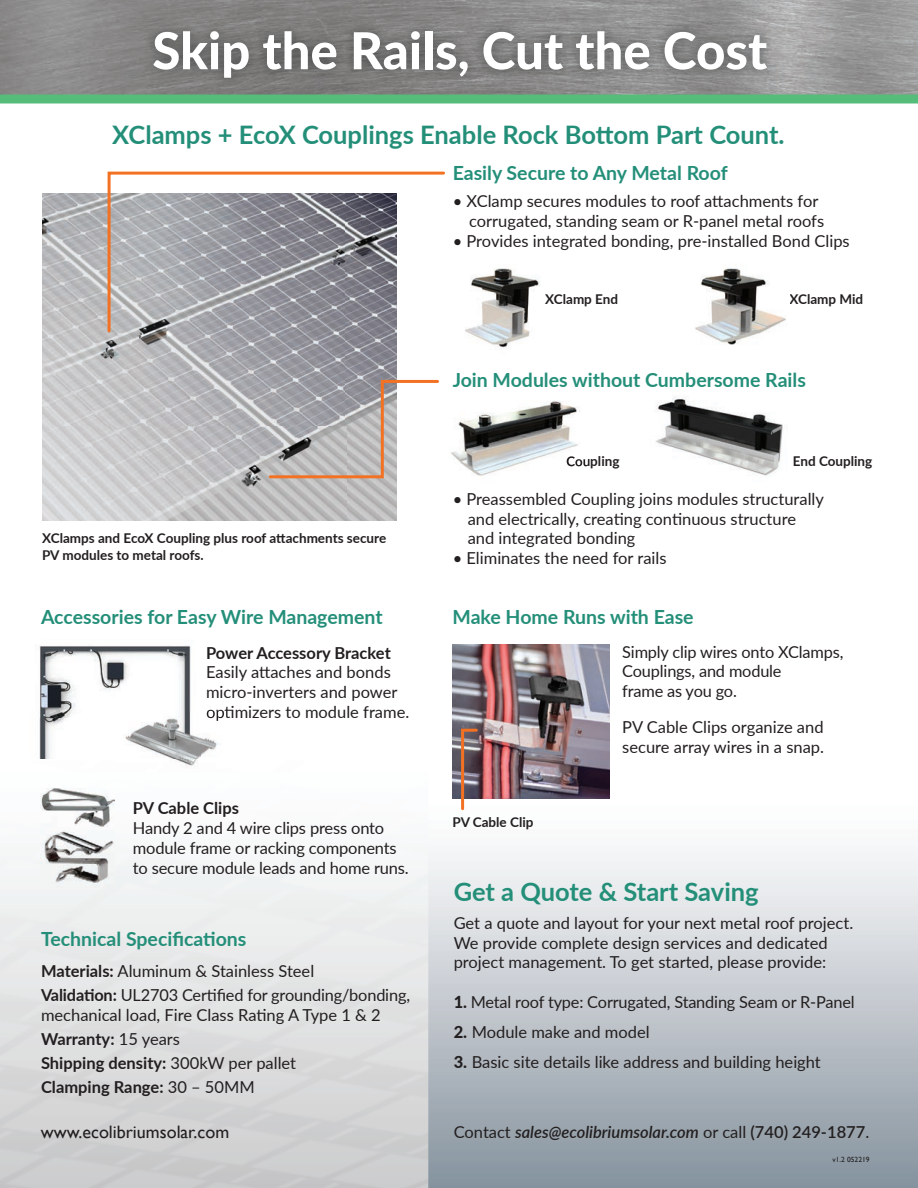
<style>
.page{position:relative;width:918px;height:1188px;background:#fff}
.page>*{position:absolute;margin:0;border:0;box-sizing:border-box;transform-origin:0 0}
.t1{font:800 51px "Lato";color:#fff}
.t2{font:700 25.5px "Lato";color:#248f79}
.t3{font:700 19.5px "Lato";color:#248f79}
.t4{font:18px "Gill Sans";color:#231f20}
.t5{font:16.5px/19.8px "Lato";color:#231f20}
.t6{font:italic 600 16.5px "Lato";color:#231f20}
.t7{font:700 16.5px "Lato";color:#231f20}
.t8{font:700 13.5px/16.2px "Lato";color:#231f20}
.t9{font:7.5px "Gill Sans";color:#231f20}
.s1{font-weight:700}
.s2{font-weight:800}
.s3{font-weight:400;font-style:normal}
.s4{font-style:normal}
</style>
<div class="page">
<svg style="left:428px;top:644px;width:490px;height:544px"></svg>
<img style="left:0;top:758px;width:428px;height:430px">
<img style="left:0;top:0;width:918px;height:94px">
<img style="left:142px;top:19px;width:637px;height:71px">
<img style="left:42px;top:194px;width:355px;height:327px">
<svg style="left:106px;top:171px;width:339px;height:163px"></svg>
<img style="left:695px;top:268px;width:92px;height:77px">
<img style="left:465px;top:268px;width:75px;height:80px">
<svg style="left:267px;top:378px;width:172px;height:102px"></svg>
<img style="left:451px;top:401px;width:130px;height:75px">
<img style="left:567px;top:456px;width:20px;height:13px">
<img style="left:655px;top:396px;width:128px;height:80px">
<div style="left:0;top:94px;width:918px;height:10px;background:#55bc7a"></div>
<img style="left:41px;top:788px;width:74px;height:39px">
<img style="left:41px;top:830px;width:74px;height:58px">
<img style="left:39px;top:645px;width:152px;height:74px">
<img style="left:39px;top:719px;width:25px;height:39px">
<img style="left:118px;top:712px;width:107px;height:61px">
<img style="left:207px;top:711px;width:18px;height:10px">
<img style="left:118px;top:711px;width:82px;height:47px">
<img style="left:453px;top:644px;width:156px;height:154px">
<svg style="left:460px;top:727px;width:19px;height:85px"></svg>
<h1 class="t1" style="left:152px;top:13px;width:616px">Skip the Rails, Cut the Cost</h1>
<h2 class="t2" style="left:112px;top:116px;width:674px">XClamps + EcoX Couplings Enable Rock Bottom Part Count.</h2>
<p class="t3" style="left:453px;top:159px;width:277px">Easily Secure to Any Metal Roof</p>
<p class="t5" style="left:469px;top:190px;width:357px;text-indent:-16px">• XClamp secures modules to roof attachments for corrugated, standing seam or R-panel metal roofs</p>
<p class="t5" style="left:453px;top:230px;width:399px">• Provides integrated bonding, pre-installed Bond Clips</p>
<p class="t8" style="left:545px;top:291px;width:74px">XClamp End</p>
<p class="t8" style="left:789px;top:290px;width:75px">XClamp Mid</p>
<p class="t3" style="left:453px;top:365px;width:355px">Join Modules without Cumbersome Rails</p>
<p class="t8" style="left:42px;top:530px;width:346px">XClamps and EcoX Coupling plus roof attachments secure<br>PV modules to metal roofs.</p>
<p class="t8" style="left:566px;top:453px;width:55px">Coupling</p>
<p class="t8" style="left:793px;top:452px;width:81px">End Coupling</p>
<p class="t5" style="left:468px;top:488px;width:358px;text-indent:-15px">• Preassembled Coupling joins modules structurally and electrically, creating continuous structure and integrated bonding</p>
<p class="t5" style="left:453px;top:548px;width:215px">• Eliminates the need for rails</p>
<p class="t3" style="left:41px;top:603px;width:343px">Accessories for Easy Wire Management</p>
<p class="t3" style="left:453px;top:603px;width:243px">Make Home Runs with Ease</p>
<p class="t7" style="left:206px;top:640px;width:186px">Power Accessory Bracket</p>
<p class="t5" style="left:206px;top:662px;width:205px">Easily attaches and bonds micro-inverters and power optimizers to module frame.</p>
<p class="t7" style="left:133px;top:796px;width:108px">PV Cable Clips</p>
<p class="t5" style="left:133px;top:818px;width:278px">Handy 2 and 4 wire clips press onto module frame or racking components to secure module leads and home runs.</p>
<p class="t3" style="left:41px;top:924px;width:207px">Technical Specifications</p>
<p class="t5" style="left:41px;top:959px;width:371px;line-height:24px"><span class="s1">Materials:</span> Aluminum &amp; Stainless Steel<br><span class="s1">Validation:</span> UL2703 Certified for grounding/bonding,</p>
<p class="t5" style="left:41px;top:1003px;width:341px;line-height:24px">mechanical load, Fire Class Rating A Type 1 &amp; 2<br><span class="s1">Warranty:</span> 15 years<br><span class="s1">Shipping density:</span> 300kW per pallet<br><span class="s1">Clamping Range:</span> 30 – 50MM</p>
<p class="t4" style="left:41px;top:1122px;width:190px">www.ecolibriumsolar.com</p>
<p class="t8" style="left:453px;top:813px;width:82px">PV Cable Clip</p>
<p class="t5" style="left:622px;top:641px;width:223px">Simply clip wires onto XClamps,<br>Couplings, and module<br>frame as you go.</p>
<p class="t5" style="left:622px;top:717px;width:203px">PV Cable Clips organize and secure array wires in a snap.</p>
<h2 class="t2" style="left:454px;top:873px;width:307px">Get a Quote &amp; Start Saving</h2>
<p class="t5" style="left:454px;top:912px;width:401px">Get a quote and layout for your next metal roof project.<br>We provide complete design services and dedicated project management. To get started, please provide:</p>
<p class="t5" style="left:454px;top:991px;width:403px"><span class="s2">1.</span> Metal roof type: Corrugated, Standing Seam or R-Panel</p>
<p class="t5" style="left:454px;top:1021px;width:197px"><span class="s2">2.</span> Module make and model</p>
<p class="t5" style="left:454px;top:1051px;width:369px"><span class="s2">3.</span> Basic site details like address and building height</p>
<p class="t6" style="left:454px;top:1120px;width:417px"><span class="s3">Contact</span> sales@ecolibriumsolar.com <span class="s3">or call</span> <span class="s4">(740) 249-1877</span><span class="s3">.</span></p>
<p class="t9" style="left:833px;top:1155px;width:39px">v1.2 052219</p>
</div>
